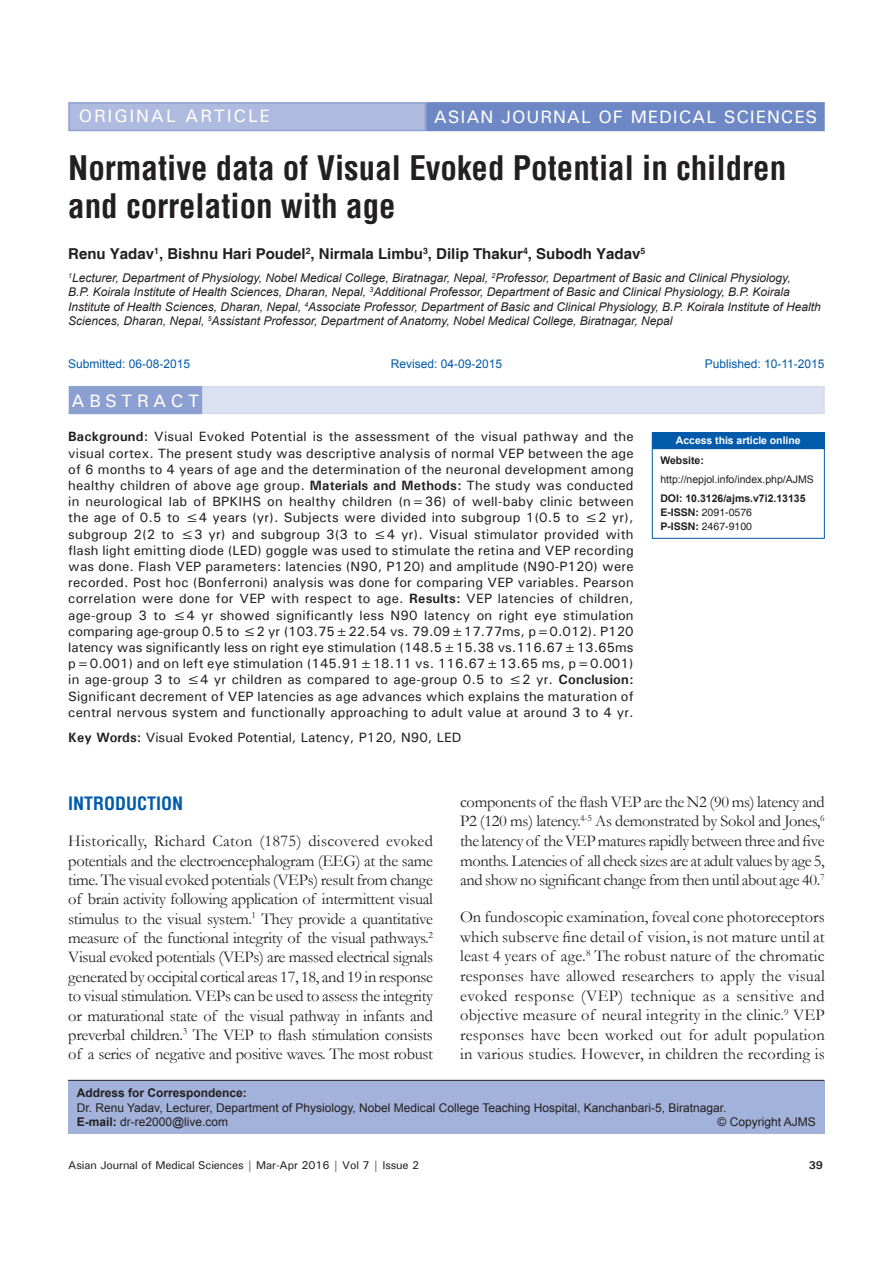
<style>
.page{position:relative;width:893px;height:1263px;background:#fff}
.page>*{position:absolute;margin:0;border:0;box-sizing:border-box;transform-origin:0 0}
.t1{font:700 condensed 33px/37.5px "Helvetica";color:#231f20}
.t2{font:500 18px "Univers";letter-spacing:.05em;color:#fff}
.t3{font:500 18px "Univers";letter-spacing:.1em;color:#fff}
.t4{font:700 condensed 18px "Helvetica";color:#015aaa}
.t5{font:500 18px "Univers";letter-spacing:.25em;color:#fff}
.t6{font:16.5px/19.4px "Garamond";letter-spacing:-.02em;color:#231f20;text-align:justify}
.t7{font:700 15px "Helvetica";color:#231f20}
.t8{font:500 13.5px/16.2px "Univers";letter-spacing:.015em;color:#231f20;text-align:justify}
.t9{font:italic 12px/14.4px "Arial";color:#231f20}
.t10{font:12px/14.4px "Arial";color:#231f20}
.t11{font:12px "Arial";color:#015aaa}
.t12{font:700 12px "Arial";color:#231f20}
.t13{font:500 11.25px "Univers";letter-spacing:-.01em;color:#231f20}
.t14{font:700 11.25px "Univers";color:#231f20}
.t15{font:700 10.5px "Arial";color:#231f20}
.t16{font:10.5px "Arial";color:#231f20}
.t17{font:10.5px/14.2px "Helvetica";color:#231f20}
.t18{font:700 10.5px "Arial";letter-spacing:-.005em;color:#fff}
.s1{font-weight:700}
</style>
<div class="page">
<div style="left:69px;top:103px;width:356px;height:27px;background:#aebade"></div>
<div style="left:68px;top:102px;width:358px;height:29px;border:2px solid #8b9fd1"></div>
<div style="left:427px;top:103px;width:397px;height:27px;background:#6d88c5"></div>
<div style="left:426px;top:102px;width:399px;height:29px;border:2px solid #6d88c5"></div>
<div style="left:68px;top:1081px;width:756px;height:53px;background:#a3b2da"></div>
<hr style="left:68px;top:1080px;width:756px;height:1px;background:#231f20">
<div style="left:70px;top:387px;width:754px;height:26px;background:#dbe1f1"></div>
<div style="left:69px;top:386px;width:756px;height:28px;border:2px solid #d4daed"></div>
<div style="left:69px;top:387px;width:132px;height:26px;background:#8b9fd1"></div>
<div style="left:69px;top:386px;width:133px;height:28px;border:2px solid #8b9fd1"></div>
<div style="left:652px;top:433px;width:172px;height:16px;background:#015aaa"></div>
<hr style="left:652px;top:432px;width:173px;height:1px;background:#015aaa">
<svg style="left:824px;top:433px;width:1px;height:15px"></svg>
<hr style="left:652px;top:449px;width:1px;height:89px;background:#015aaa">
<hr style="left:652px;top:448px;width:173px;height:1px;background:#015aaa">
<hr style="left:824px;top:449px;width:1px;height:89px;background:#015aaa">
<hr style="left:652px;top:538px;width:173px;height:1px;background:#015aaa">
<h2 class="t3" style="left:79px;top:105px;width:192px">ORIGINAL ARTICLE</h2>
<h2 class="t2" style="left:434px;top:105px;width:385px">ASIAN JOURNAL OF MEDICAL SCIENCES</h2>
<h1 class="t1" style="left:68px;top:149px;width:719px">Normative data of Visual Evoked Potential in children and correlation with age</h1>
<p class="t7" style="left:68px;top:245px;width:578px">Renu Yadav<sup>1</sup>, Bishnu Hari Poudel<sup>2</sup>, Nirmala Limbu<sup>3</sup>, Dilip Thakur<sup>4</sup>, Subodh Yadav<sup>5</sup></p>
<p class="t9" style="left:68px;top:271px;width:754px"><sup>1</sup>Lecturer, Department of Physiology, Nobel Medical College, Biratnagar, Nepal, <sup>2</sup>Professor, Department of Basic and Clinical Physiology,<br>B.P. Koirala Institute of Health Sciences, Dharan, Nepal, <sup>3</sup>Additional Professor, Department of Basic and Clinical Physiology, B.P. Koirala Institute of Health Sciences, Dharan, Nepal, <sup>4</sup>Associate Professor, Department of Basic and Clinical Physiology, B.P. Koirala Institute of Health Sciences, Dharan, Nepal, <sup>5</sup>Assistant Professor, Department of Anatomy, Nobel Medical College, Biratnagar, Nepal</p>
<p class="t11" style="left:68px;top:357px;width:124px">Submitted: 06-08-2015</p>
<p class="t11" style="left:391px;top:357px;width:113px">Revised: 04-09-2015</p>
<p class="t11" style="left:705px;top:357px;width:121px">Published: 10-11-2015</p>
<h2 class="t5" style="left:72px;top:389px;width:129px">ABSTRACT</h2>
<p class="t8" style="left:68px;top:428px;width:567px"><span class="s1">Background:</span> Visual Evoked Potential is the assessment of the visual pathway and the visual cortex. The present study was descriptive analysis of normal VEP between the age of 6 months to 4 years of age and the determination of the neuronal development among healthy children of above age group. <span class="s1">Materials and Methods:</span> The study was conducted in neurological lab of BPKIHS on healthy children (n=36) of well-baby clinic between the age of 0.5 to ≤4 years (yr). Subjects were divided into subgroup 1(0.5 to ≤2 yr), subgroup 2(2 to ≤3 yr) and subgroup 3(3 to ≤4 yr). Visual stimulator provided with flash light emitting diode (LED) goggle was used to stimulate the retina and VEP recording was done. Flash VEP parameters: latencies (N90, P120) and amplitude (N90-P120) were recorded. Post hoc (Bonferroni) analysis was done for comparing VEP variables. Pearson correlation were done for VEP with respect to age. <span class="s1">Results:</span> VEP latencies of children, age-group 3 to ≤4 yr showed significantly less N90 latency on right eye stimulation comparing age-group 0.5 to ≤2 yr (103.75±22.54 vs. 79.09±17.77ms, p=0.012). P120 latency was significantly less on right eye stimulation (148.5±15.38 vs.116.67±13.65ms p=0.001) and on left eye stimulation (145.91±18.11 vs. 116.67±13.65 ms, p=0.001) in age-group 3 to ≤4 yr children as compared to age-group 0.5 to ≤2 yr. <span class="s1">Conclusion:<br></span>Significant decrement of VEP latencies as age advances which explains the maturation of central nervous system and functionally approaching to adult value at around 3 to 4 yr.</p>
<p class="t8" style="left:68px;top:728px;width:395px"><span class="s1">Key Words:</span> Visual Evoked Potential, Latency, P120, N90, LED</p>
<p class="t18" style="left:676px;top:435px;width:126px">Access this article online</p>
<p class="t15" style="left:660px;top:455px;width:45px">Website:</p>
<p class="t16" style="left:660px;top:474px;width:155px">http://nepjol.info/index.php/AJMS</p>
<p class="t15" style="left:660px;top:492px;width:147px">DOI: 10.3126/ajms.v7i2.13135</p>
<p class="t17" style="left:660px;top:505px;width:93px"><span class="s1">E-ISSN:</span> 2091-0576<br><span class="s1">P-ISSN:</span> 2467-9100</p>
<h2 class="t4" style="left:68px;top:792px;width:117px">INTRODUCTION</h2>
<p class="t6" style="left:68px;top:832px;width:366px">Historically, Richard Caton (1875) discovered evoked potentials and the electroencephalogram (EEG) at the same time. The visual evoked potentials (VEPs) result from change of brain activity following application of intermittent visual stimulus to the visual system.<sup>1</sup> They provide a quantitative measure of the functional integrity of the visual pathways.<sup>2<br></sup>Visual evoked potentials (VEPs) are massed electrical signals generated by occipital cortical areas 17, 18, and 19 in response to visual stimulation. VEPs can be used to assess the integrity or maturational state of the visual pathway in infants and preverbal children.<sup>3</sup> The VEP to flash stimulation consists of a series of negative and positive waves. The most robust</p>
<p class="t6" style="left:460px;top:792px;width:366px">components of the flash VEP are the N2 (90 ms) latency and P2 (120 ms) latency.<sup>4-5</sup> As demonstrated by Sokol and Jones,<sup>6 </sup>the latency of the VEP matures rapidly between three and five months. Latencies of all check sizes are at adult values by age 5, and show no significant change from then until about age 40.<sup>7</sup></p>
<p class="t6" style="left:460px;top:907px;width:366px">On fundoscopic examination, foveal cone photoreceptors which subserve fine detail of vision, is not mature until at least 4 years of age.<sup>8</sup> The robust nature of the chromatic responses have allowed researchers to apply the visual evoked response (VEP) technique as a sensitive and objective measure of neural integrity in the clinic.<sup>9</sup> VEP responses have been worked out for adult population in various studies. However, in children the recording is</p>
<p class="t12" style="left:77px;top:1086px;width:171px">Address for Correspondence:</p>
<p class="t10" style="left:77px;top:1100px;width:651px">Dr. Renu Yadav, Lecturer, Department of Physiology, Nobel Medical College Teaching Hospital, Kanchanbari-5, Biratnagar.<br><span class="s1">E-mail:</span> dr-re2000@live.com</p>
<p class="t10" style="left:717px;top:1115px;width:100px">© Copyright AJMS</p>
<p class="t13" style="left:68px;top:1158px;width:352px">Asian Journal of Medical Sciences | Mar-Apr 2016 | Vol 7 | Issue 2</p>
<p class="t14" style="left:809px;top:1158px;width:16px">39</p>
</div>
